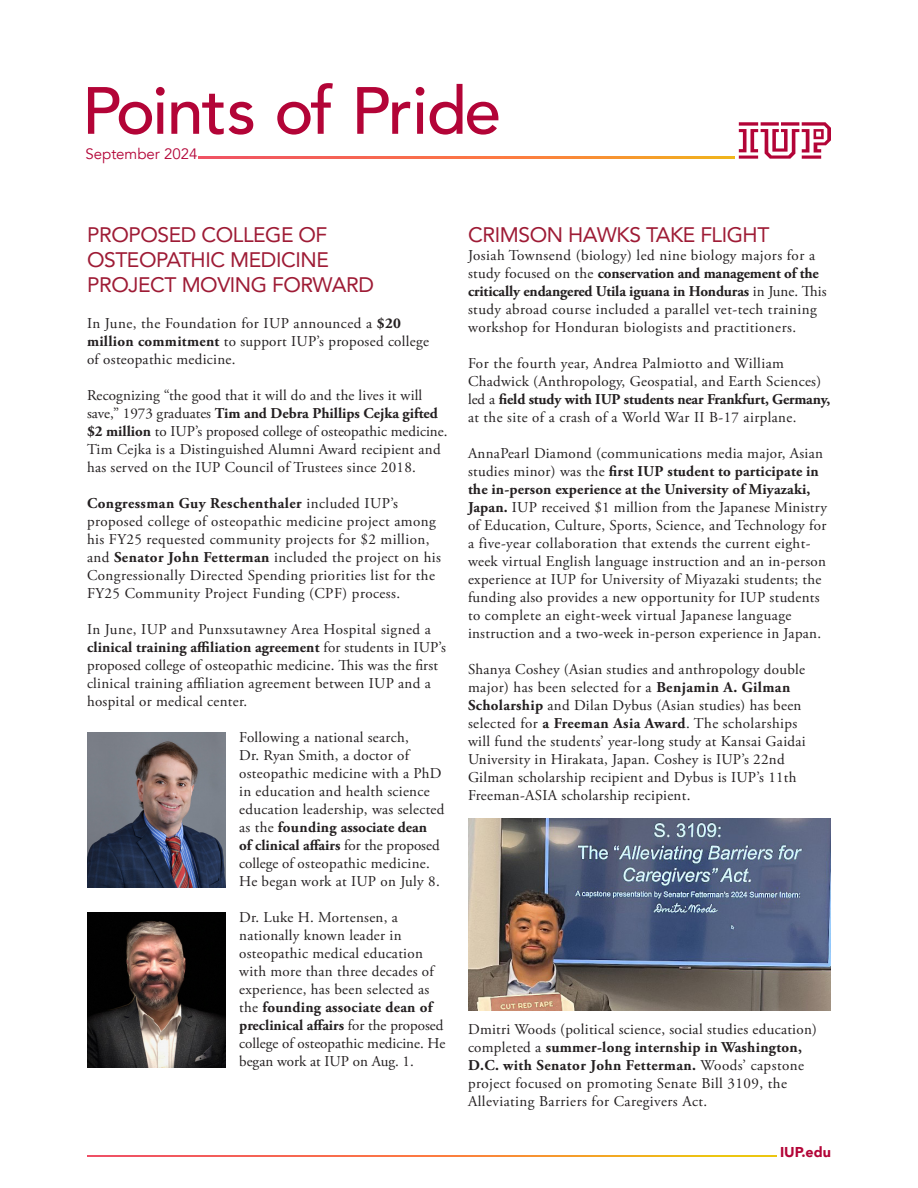
<style>
.page{position:relative;width:918px;height:1188px;background:#fff}
.page>*{position:absolute;margin:0;border:0;box-sizing:border-box;transform-origin:0 0}
.t1{font:500 66px "Avenir";letter-spacing:-.03em;color:#b30437}
.Paragraph_Style_3{font:21px/25.2px "Avenir";letter-spacing:-.02em;color:#9e1b35}
.t2{font:15px/18px "Adobe Garamond Pro";letter-spacing:.02em;color:#231f20}
.t3{font:15px "Avenir";color:#b30437}
.t4{font:900 14.25px "Avenir";color:#b30437}
.s1{font-weight:700}
</style>
<div class="page">
<svg style="left:739px;top:122px;width:92px;height:37px"></svg>
<svg style="left:198px;top:157px;width:537px;height:2px"></svg>
<svg style="left:87px;top:1155px;width:690px;height:2px"></svg>
<img style="left:87px;top:912px;width:139px;height:155px">
<img style="left:469px;top:819px;width:362px;height:192px">
<img style="left:87px;top:732px;width:139px;height:156px">
<h1 class="t1" style="left:82px;top:54px;width:421px">Points of Pride</h1>
<p class="t3" style="left:86px;top:145px;width:113px">September 2024</p>
<p class="Paragraph_Style_3" style="left:87px;top:221px;width:243px">PROPOSED COLLEGE OF<br>OSTEOPATHIC MEDICINE</p>
<p class="Paragraph_Style_3" style="left:87px;top:272px;width:289px">PROJECT MOVING FORWARD</p>
<p class="t2" style="left:87px;top:315px;width:344px">In June, the Foundation for IUP announced a <span class="s1">$20 million commitment</span> to support IUP’s proposed college of osteopathic medicine.</p>
<p class="t2" style="left:87px;top:387px;width:362px">Recognizing “the good that it will do and the lives it will save,” 1973 graduates <span class="s1">Tim and Debra Phillips Cejka gifted $2 million</span> to IUP’s proposed college of osteopathic medicine.<br>Tim Cejka is a Distinguished Alumni Award recipient and has served on the IUP Council of Trustees since 2018.</p>
<p class="t2" style="left:87px;top:495px;width:356px"><span class="s1">Congressman Guy Reschenthaler</span> included IUP’s proposed college of osteopathic medicine project among his FY25 requested community projects for $2 million, and <span class="s1">Senator John Fetterman</span> included the project on his Congressionally Directed Spending priorities list for the FY25 Community Project Funding (CPF) process.</p>
<p class="t2" style="left:87px;top:621px;width:360px">In June, IUP and Punxsutawney Area Hospital signed a <span class="s1">clinical training affiliation agreement</span> for students in IUP’s proposed college of osteopathic medicine. This was the first clinical training affiliation agreement between IUP and a hospital or medical center.</p>
<p class="t2" style="left:239px;top:729px;width:207px">Following a national search,<br>Dr. Ryan Smith, a doctor of osteopathic medicine with a PhD in education and health science education leadership, was selected as the <span class="s1">founding associate dean<br>of clinical affairs</span> for the proposed college of osteopathic medicine.<br>He began work at IUP on July 8.</p>
<p class="t2" style="left:239px;top:909px;width:208px">Dr. Luke H. Mortensen, a nationally known leader in osteopathic medical education with more than three decades of experience, has been selected as the <span class="s1">founding associate dean of preclinical affairs</span> for the proposed college of osteopathic medicine. He began work at IUP on Aug. 1.</p>
<p class="Paragraph_Style_3" style="left:468px;top:221px;width:303px">CRIMSON HAWKS TAKE FLIGHT</p>
<p class="t2" style="left:468px;top:247px;width:360px">Josiah Townsend (biology) led nine biology majors for a study focused on the <span class="s1">conservation and management of the critically endangered Utila iguana in Honduras</span> in June. This study abroad course included a parallel vet-tech training workshop for Honduran biologists and practitioners.</p>
<p class="t2" style="left:468px;top:355px;width:364px">For the fourth year, Andrea Palmiotto and William Chadwick (Anthropology, Geospatial, and Earth Sciences) led a <span class="s1">field study with IUP students near Frankfurt, Germany, </span>at the site of a crash of a World War II B-17 airplane.</p>
<p class="t2" style="left:468px;top:445px;width:360px">AnnaPearl Diamond (communications media major, Asian studies minor) was the <span class="s1">first IUP student to participate in the in-person experience at the University of Miyazaki, Japan.</span> IUP received $1 million from the Japanese Ministry of Education, Culture, Sports, Science, and Technology for a five-year collaboration that extends the current eight&shy;week virtual English language instruction and an in-person experience at IUP for University of Miyazaki students; the funding also provides a new opportunity for IUP students to complete an eight-week virtual Japanese language instruction and a two-week in-person experience in Japan.</p>
<p class="t2" style="left:468px;top:661px;width:339px">Shanya Coshey (Asian studies and anthropology double major) has been selected for a <span class="s1">Benjamin A. Gilman Scholarship</span> and Dilan Dybus (Asian studies) has been selected for <span class="s1">a Freeman Asia Award</span>. The scholarships will fund the students’ year-long study at Kansai Gaidai University in Hirakata, Japan. Coshey is IUP’s 22nd Gilman scholarship recipient and Dybus is IUP’s 11th Freeman-ASIA scholarship recipient.</p>
<p class="t2" style="left:468px;top:1021px;width:351px">Dmitri Woods (political science, social studies education) completed a <span class="s1">summer-long internship in Washington, D.C. with Senator John Fetterman.</span> Woods’ capstone project focused on promoting Senate Bill 3109, the Alleviating Barriers for Caregivers Act.</p>
<p class="t4" style="left:780px;top:1140px;width:52px">IUP.edu</p>
</div>
